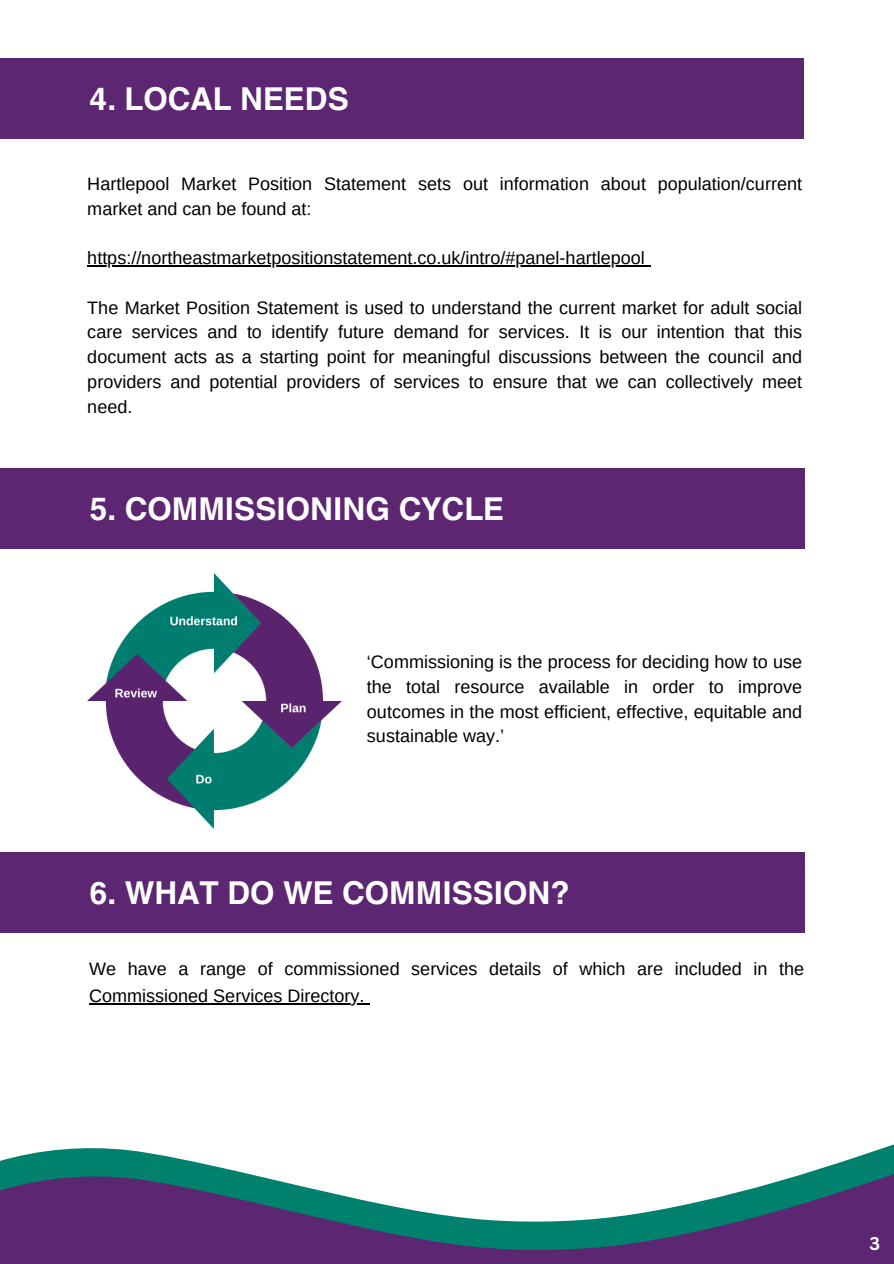
<style>
.page{position:relative;width:894px;height:1264px;background:#fff}
.page>*{position:absolute;margin:0;border:0;box-sizing:border-box;transform-origin:0 0}
.t1{font:700 31.5px "Helvetica World";color:#fff}
.t2{font:18px/24.8px "Arimo";color:#000;text-align:justify}
.t3{font:700 18px "Canva Sans";color:#fff}
</style>
<div class="page">
<div style="left:0;top:58px;width:803px;height:81px;background:#5d2672"></div>
<svg style="left:0;top:1144px;width:893px;height:27px"></svg>
<svg style="left:0;top:1171px;width:893px;height:92px;fill:#5d2672"></svg>
<div style="left:0;top:468px;width:804px;height:81px;background:#5d2672"></div>
<div style="left:0;top:851px;width:804px;height:81px;background:#5d2672"></div>
<img style="left:87px;top:573px;width:255px;height:255px">
<hr style="left:87px;top:265px;width:558px;height:1px;background:#000">
<hr style="left:89px;top:1003px;width:275px;height:1px;background:#000">
<h1 class="t1" style="left:89px;top:73px;width:261px">4. LOCAL NEEDS</h1>
<p class="t2" style="left:87px;top:171px;width:716px">Hartlepool Market Position Statement sets out information about population/current market and can be found at:</p>
<p class="t2" style="left:87px;top:245px;width:558px">https://northeastmarketpositionstatement.co.uk/intro/#panel-hartlepool</p>
<h1 class="t2" style="left:87px;top:295px;width:716px">The Market Position Statement is used to understand the current market for adult social care services and to identify future demand for services. It is our intention that this document acts as a starting point for meaningful discussions between the council and providers and potential providers of services to ensure that we can collectively meet need.</h1>
<p class="t1" style="left:89px;top:483px;width:416px">5. COMMISSIONING CYCLE</p>
<p class="t2" style="left:367px;top:649px;width:436px">‘Commissioning is the process for deciding how to use the total resource available in order to improve outcomes in the most efficient, effective, equitable and sustainable way.’</p>
<p class="t1" style="left:89px;top:866px;width:481px">6. WHAT DO WE COMMISSION?</p>
<p class="t2" style="left:89px;top:956px;width:716px">We have a range of commissioned services details of which are included in the</p>
<p class="t2" style="left:89px;top:983px;width:276px">Commissioned Services Directory.</p>
<p class="t3" style="left:869px;top:1230px;width:12px">3</p>
</div>
